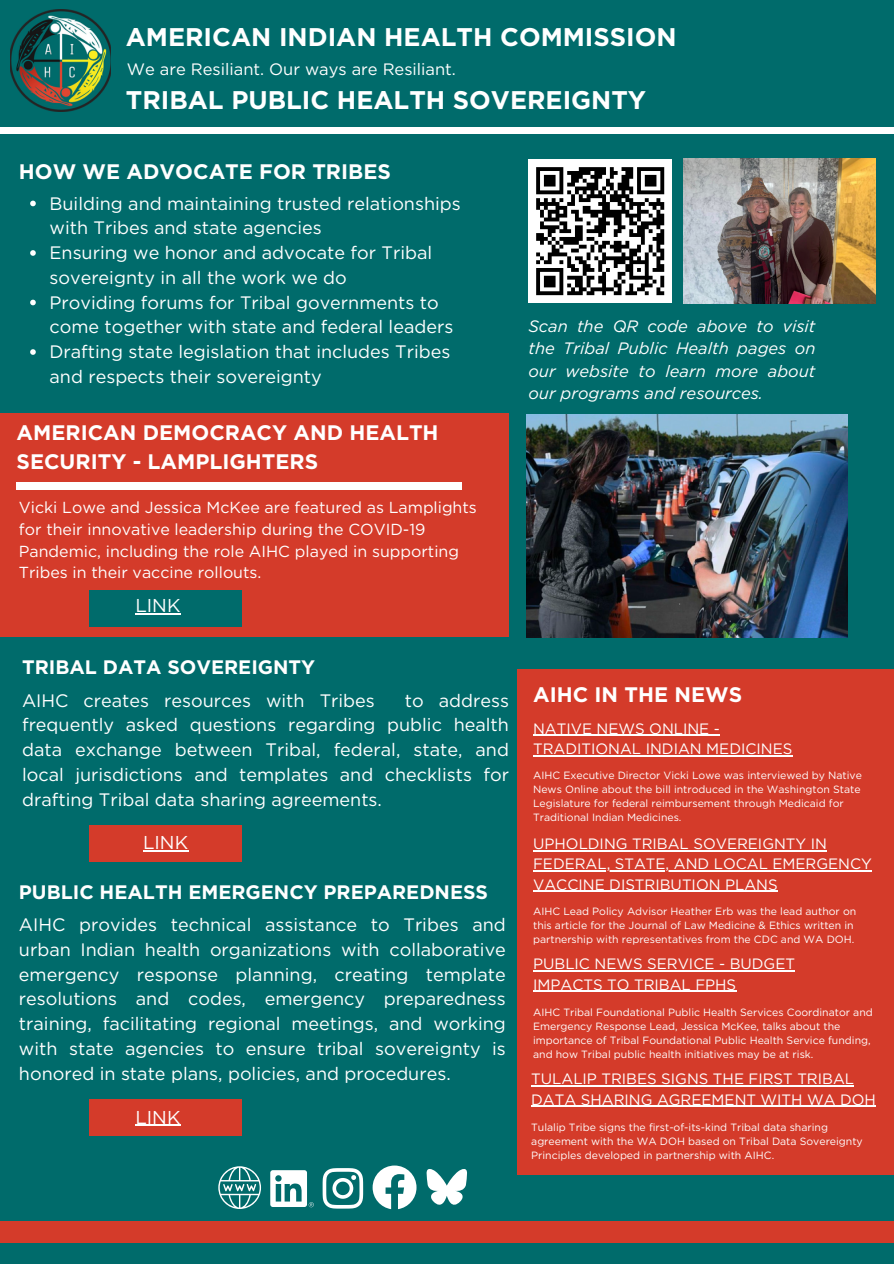
<style>
.page{position:relative;width:894px;height:1264px;background:#fff}
.page>*{position:absolute;margin:0;border:0;box-sizing:border-box;transform-origin:0 0}
.t1{font:700 25.5px "Gotham";color:#fff}
.t2{font:700 21px/29.2px "Gotham";color:#fff}
.t3{font:700 19.5px "Gotham";color:#fff}
.t4{font:18.6px "Gotham";color:#fff}
.t5{font:18px/24.8px "Gotham";color:#fff}
.t6{font:italic 16.5px/22.5px "Gotham";color:#fff;text-align:justify}
.t7{font:16.5px "Gotham";color:#fff}
.t8{font:15.9px/21.6px "Gotham";color:#fff}
.t9{font:15px/20.2px "Gotham";color:#fff}
.t10{font:10.5px/14px "Gotham";color:#fff}
</style>
<div class="page">
<div style="left:0;top:0;width:893px;height:1263px;background:#006b6b"></div>
<div style="left:0;top:127px;width:893px;height:6px;background:#fff"></div>
<img style="left:11px;top:10px;width:100px;height:102px">
<div style="left:0;top:413px;width:509px;height:224px;background:#d43b2a"></div>
<div style="left:17px;top:483px;width:444px;height:7px;background:#fff"></div>
<div style="left:89px;top:1099px;width:153px;height:36px;background:#d43b2a"></div>
<div style="left:89px;top:825px;width:153px;height:36px;background:#d43b2a"></div>
<div style="left:528px;top:159px;width:143px;height:144px;background:#fff"></div>
<svg style="left:536px;top:167px;width:129px;height:129px"></svg>
<div style="left:89px;top:590px;width:153px;height:36px;background:#006b6b"></div>
<img style="left:526px;top:414px;width:321px;height:223px">
<div style="left:0;top:1220px;width:893px;height:22px;background:#d43b2a"></div>
<div style="left:517px;top:668px;width:376px;height:506px;background:#d43b2a"></div>
<svg style="left:322px;top:1168px;width:41px;height:40px"></svg>
<svg style="left:372px;top:1165px;width:44px;height:44px"></svg>
<svg style="left:270px;top:1170px;width:43px;height:37px"></svg>
<svg style="left:426px;top:1169px;width:41px;height:36px"></svg>
<svg style="left:218px;top:1166px;width:43px;height:42px"></svg>
<img style="left:683px;top:159px;width:192px;height:144px">
<svg style="left:30px;top:201px;width:6px;height:5px"></svg>
<svg style="left:30px;top:250px;width:6px;height:6px"></svg>
<svg style="left:30px;top:300px;width:6px;height:5px"></svg>
<svg style="left:30px;top:349px;width:6px;height:6px"></svg>
<hr style="left:135px;top:1124px;width:45px;height:1px;background:#fff">
<hr style="left:143px;top:850px;width:45px;height:1px;background:#fff">
<hr style="left:533px;top:735px;width:186px;height:1px;background:#fff">
<hr style="left:533px;top:755px;width:259px;height:1px;background:#fff">
<hr style="left:135px;top:613px;width:45px;height:1px;background:#fff">
<hr style="left:533px;top:850px;width:293px;height:1px;background:#fff">
<hr style="left:533px;top:870px;width:338px;height:1px;background:#fff">
<hr style="left:533px;top:890px;width:244px;height:2px;background:#fff">
<hr style="left:533px;top:970px;width:261px;height:1px;background:#fff">
<hr style="left:533px;top:990px;width:203px;height:1px;background:#fff">
<hr style="left:531px;top:1085px;width:322px;height:1px;background:#fff">
<hr style="left:531px;top:1105px;width:344px;height:1px;background:#fff">
<h1 class="t1" style="left:126px;top:22px;width:552px">AMERICAN INDIAN HEALTH COMMISSION</h1>
<h6 class="t7" style="left:127px;top:60px;width:330px">We are Resiliant. Our ways are Resiliant.</h6>
<h1 class="t1" style="left:126px;top:85px;width:521px">TRIBAL PUBLIC HEALTH SOVEREIGNTY</h1>
<h5 class="t2" style="left:19px;top:156px;width:373px">HOW WE ADVOCATE FOR TRIBES</h5>
<h2 class="t5" style="left:49px;top:191px;width:412px">Building and maintaining trusted relationships with Tribes and state agencies</h2>
<p class="t5" style="left:49px;top:240px;width:384px">Ensuring we honor and advocate for Tribal sovereignty in all the work we do</p>
<p class="t5" style="left:49px;top:290px;width:405px">Providing forums for Tribal governments to come together with state and federal leaders</p>
<p class="t5" style="left:49px;top:339px;width:402px">Drafting state legislation that includes Tribes and respects their sovereignty</p>
<p class="t2" style="left:17px;top:418px;width:423px">AMERICAN DEMOCRACY AND HEALTH<br>SECURITY - LAMPLIGHTERS</p>
<h2 class="t8" style="left:19px;top:497px;width:459px">Vicki Lowe and Jessica McKee are featured as Lamplights for their innovative leadership during the COVID-19<br>Pandemic, including the role AIHC played in supporting Tribes in their vaccine rollouts.</h2>
<p class="t4" style="left:135px;top:594px;width:46px">LINK</p>
<h6 class="t3" style="left:22px;top:655px;width:294px">TRIBAL DATA SOVEREIGNTY</h6>
<p class="t6" style="left:528px;top:314px;width:288px">Scan the QR code above to visit the Tribal Public Health pages on our website to learn more about our programs and resources.</p>
<p class="t5" style="left:22px;top:687px;width:488px;text-align:justify;text-indent:382px">to address frequently asked questions regarding public health data exchange between Tribal, federal, state, and local jurisdictions and templates and checklists for drafting Tribal data sharing agreements.</p>
<h2 class="t2" style="left:533px;top:680px;width:210px">AIHC IN THE NEWS</h2>
<p class="t5" style="left:22px;top:687px;width:354px">AIHC creates resources with Tribes</p>
<p class="t9" style="left:533px;top:718px;width:261px">NATIVE NEWS ONLINE -<br>TRADITIONAL INDIAN MEDICINES</p>
<p class="t10" style="left:533px;top:768px;width:330px">AIHC Executive Director Vicki Lowe was interviewed by Native News Online about the bill introduced in the Washington State Legislature for federal reimbursement through Medicaid for Traditional Indian Medicines.</p>
<h6 class="t4" style="left:143px;top:831px;width:46px">LINK</h6>
<p class="t3" style="left:19px;top:880px;width:470px">PUBLIC HEALTH EMERGENCY PREPAREDNESS</p>
<h3 class="t5" style="left:19px;top:912px;width:488px;text-align:justify">AIHC provides technical assistance to Tribes and urban Indian health organizations with collaborative emergency response planning, creating template resolutions and codes, emergency preparedness training, facilitating regional meetings, and working with state agencies to ensure tribal sovereignty is honored in state plans, policies, and procedures.</h3>
<p class="t4" style="left:135px;top:1105px;width:46px">LINK</p>
<p class="t9" style="left:533px;top:833px;width:295px">UPHOLDING TRIBAL SOVEREIGNTY IN</p>
<p class="t9" style="left:533px;top:853px;width:340px">FEDERAL, STATE, AND LOCAL EMERGENCY<br>VACCINE DISTRIBUTION PLANS</p>
<h2 class="t10" style="left:533px;top:903px;width:324px">AIHC Lead Policy Advisor Heather Erb was the lead author on this article for the Journal of Law Medicine &amp; Ethics written in partnership with representatives from the CDC and WA DOH.</h2>
<p class="t9" style="left:533px;top:953px;width:263px">PUBLIC NEWS SERVICE - BUDGET<br>IMPACTS TO TRIBAL FPHS</p>
<h5 class="t10" style="left:533px;top:1004px;width:341px">AIHC Tribal Foundational Public Health Services Coordinator and Emergency Response Lead, Jessica McKee, talks about the importance of Tribal Foundational Public Health Service funding, and how Tribal public health initiatives may be at risk.</h5>
<p class="t9" style="left:531px;top:1068px;width:346px">TULALIP TRIBES SIGNS THE FIRST TRIBAL<br>DATA SHARING AGREEMENT WITH WA DOH</p>
<h5 class="t10" style="left:531px;top:1119px;width:333px">Tulalip Tribe signs the first-of-its-kind Tribal data sharing agreement with the WA DOH based on Tribal Data Sovereignty<br>Principles developed in partnership with AIHC.</h5>
</div>
